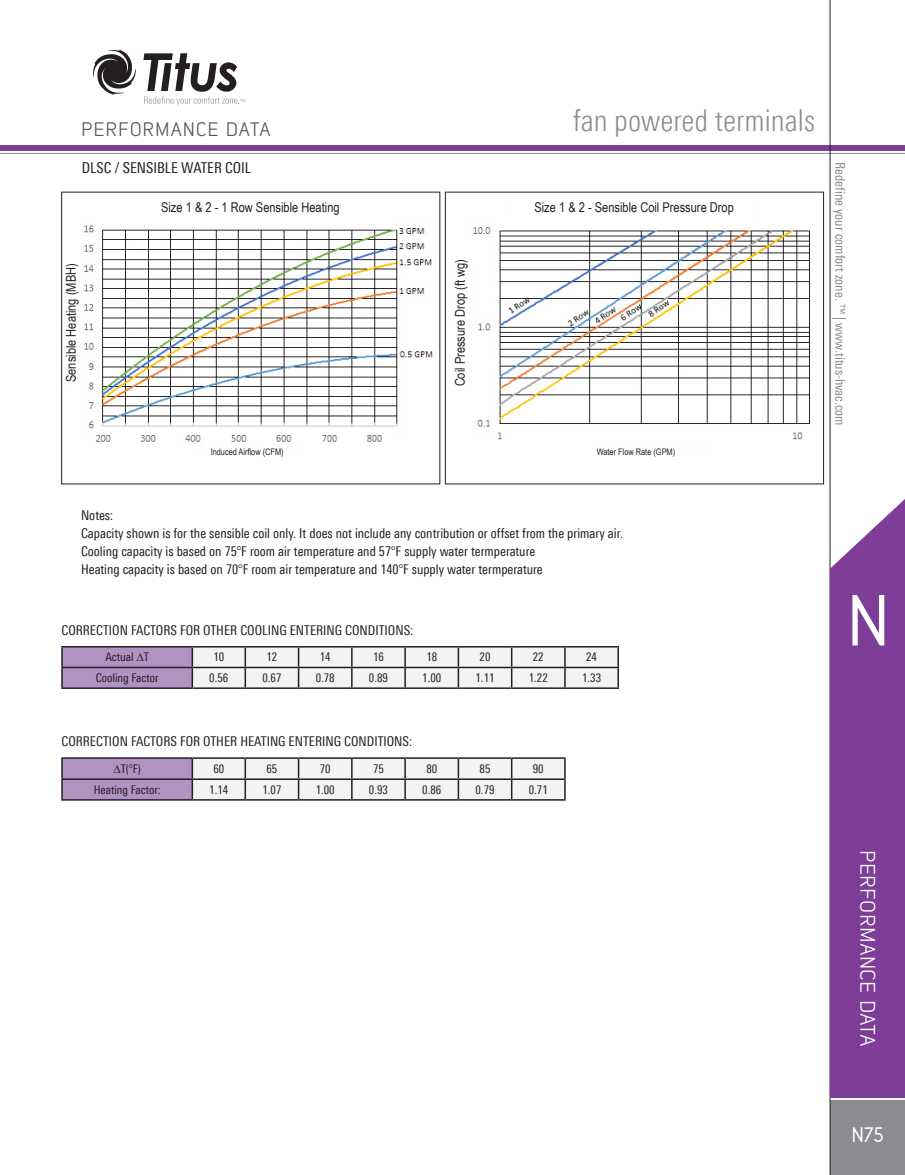
<style>
.page{position:relative;width:905px;height:1175px;background:#fff}
.page>*{position:absolute;margin:0;border:0;box-sizing:border-box;transform-origin:0 0}
.t1{font:500 72px "Lintel";color:#fff}
.t2{font:300 condensed 30px "LT Univers";color:#8a8c8f}
.t3{font:21px "Lintel";letter-spacing:.01em;color:#fff}
.t4{font:500 21px "Lintel";color:#fff}
.t5{font:19.5px "Lintel";letter-spacing:.035em;color:#57585a}
.Heading_4{font:condensed 15px "LT Univers";color:#231f20}
.Figure_Title{font:condensed 13.5px "LT Univers";color:#231f20}
.t6{font:13.5px "Arial Narrow";color:#231f20}
.t7{font:condensed 13.5px "LT Univers";color:#8a8c8f}
.York_catalog_model{font:condensed 12px "LT Univers";color:#231f20}
.Paragraph_Bold{font:condensed 12px "LT Univers";color:#231f20}
.t8{font:9px "Arial Narrow";color:#231f20}
.s1{font-family:"Commercial Pi BT";font-stretch:normal}
</style>
<div class="page">
<img style="left:83px;top:225px;width:350px;height:217px">
<img style="left:472px;top:227px;width:338px;height:213px">
<div style="left:445px;top:192px;width:379px;height:292px;border:1px solid #231f20"></div>
<hr style="left:61px;top:646px;width:131px;height:1px;background:#231f20">
<hr style="left:192px;top:646px;width:53px;height:1px;background:#231f20">
<hr style="left:245px;top:646px;width:53px;height:1px;background:#231f20">
<hr style="left:298px;top:646px;width:54px;height:1px;background:#231f20">
<hr style="left:352px;top:646px;width:53px;height:1px;background:#231f20">
<hr style="left:405px;top:646px;width:53px;height:1px;background:#231f20">
<hr style="left:458px;top:646px;width:53px;height:1px;background:#231f20">
<hr style="left:511px;top:646px;width:54px;height:1px;background:#231f20">
<hr style="left:565px;top:646px;width:54px;height:1px;background:#231f20">
<hr style="left:61px;top:687px;width:131px;height:2px;background:#231f20">
<hr style="left:192px;top:687px;width:53px;height:2px;background:#231f20">
<hr style="left:245px;top:687px;width:53px;height:2px;background:#231f20">
<hr style="left:298px;top:687px;width:54px;height:2px;background:#231f20">
<hr style="left:352px;top:687px;width:53px;height:2px;background:#231f20">
<hr style="left:405px;top:687px;width:53px;height:2px;background:#231f20">
<hr style="left:458px;top:687px;width:53px;height:2px;background:#231f20">
<hr style="left:511px;top:687px;width:54px;height:2px;background:#231f20">
<hr style="left:565px;top:687px;width:54px;height:2px;background:#231f20">
<hr style="left:61px;top:757px;width:131px;height:2px;background:#231f20">
<hr style="left:192px;top:757px;width:53px;height:2px;background:#231f20">
<hr style="left:245px;top:757px;width:53px;height:2px;background:#231f20">
<hr style="left:298px;top:757px;width:54px;height:2px;background:#231f20">
<hr style="left:352px;top:757px;width:53px;height:2px;background:#231f20">
<hr style="left:405px;top:757px;width:53px;height:2px;background:#231f20">
<hr style="left:458px;top:757px;width:53px;height:2px;background:#231f20">
<hr style="left:511px;top:757px;width:54px;height:2px;background:#231f20">
<svg style="left:93px;top:50px;width:43px;height:45px"></svg>
<svg style="left:143px;top:53px;width:102px;height:52px"></svg>
<hr style="left:0;top:153px;width:904px;height:1px;background:#8a8c8f">
<div style="left:0;top:146px;width:904px;height:5px;background:#7e3e98"></div>
<div style="left:830px;top:1100px;width:74px;height:74px;background:#8a8c8f"></div>
<hr style="left:829px;top:0;width:1px;height:1174px;background:#231f20">
<div style="left:830px;top:568px;width:74px;height:529px;background:#7e3e98"></div>
<svg style="left:830px;top:492px;width:74px;height:76px"></svg>
<svg style="left:61px;top:647px;width:558px;height:41px"></svg>
<svg style="left:61px;top:758px;width:504px;height:42px"></svg>
<h3 class="t5" style="left:81px;top:116px;width:191px">PERFORMANCE DATA</h3>
<h2 class="t2" style="left:573px;top:103px;width:244px">fan powered terminals</h2>
<p class="Heading_4" style="left:82px;top:159px;width:171px">DLSC / SENSIBLE WATER COIL</p>
<p class="t6" style="left:61px;top:382px;width:120px;rotate:-90deg">Sensible Heating (MBH)</p>
<p class="t6" style="left:161px;top:197px;width:180px">Size 1 &amp; 2 - 1 Row Sensible Heating</p>
<p class="t6" style="left:450px;top:386px;width:129px;rotate:-90deg">Coil Pressure Drop (ft wg)</p>
<p class="t6" style="left:534px;top:197px;width:201px">Size 1 &amp; 2 - Sensible Coil Pressure Drop</p>
<p class="t7" style="left:848px;top:162px;width:265px;rotate:90deg">Redefine your comfort zone. ™ | www.titus-hvac.com</p>
<p class="t8" style="left:211px;top:445px;width:75px">Induced Airflow (CFM)</p>
<p class="t8" style="left:596px;top:445px;width:80px">Water Flow Rate (GPM)</p>
<p class="Figure_Title" style="left:81px;top:507px;width:34px">Notes:</p>
<p class="Figure_Title" style="left:81px;top:525px;width:543px">Capacity shown is for the sensible coil only. It does not include any contribution or offset from the primary air.</p>
<p class="Figure_Title" style="left:81px;top:543px;width:456px">Cooling capacity is based on 75<span class="s1">B</span>F room air temperature and 57<span class="s1">B</span>F supply water termperature</p>
<p class="Figure_Title" style="left:81px;top:561px;width:463px">Heating capacity is based on 70<span class="s1">B</span>F room air temperature and 140<span class="s1">B</span>F supply water termperature</p>
<p class="Figure_Title" style="left:61px;top:622px;width:353px">CORRECTION FACTORS FOR OTHER COOLING ENTERING CONDITIONS:</p>
<p class="York_catalog_model" style="left:105px;top:650px;width:45px">Actual T</p>
<p class="York_catalog_model" style="left:213px;top:650px;width:12px">10</p>
<p class="York_catalog_model" style="left:266px;top:650px;width:12px">12</p>
<p class="York_catalog_model" style="left:320px;top:650px;width:12px">14</p>
<p class="York_catalog_model" style="left:373px;top:650px;width:12px">16</p>
<p class="York_catalog_model" style="left:426px;top:650px;width:12px">18</p>
<p class="York_catalog_model" style="left:479px;top:650px;width:12px">20</p>
<p class="York_catalog_model" style="left:533px;top:650px;width:12px">22</p>
<p class="York_catalog_model" style="left:586px;top:650px;width:12px">24</p>
<p class="Paragraph_Bold" style="left:96px;top:671px;width:64px">Cooling Factor</p>
<p class="York_catalog_model" style="left:209px;top:671px;width:20px">0.56</p>
<p class="York_catalog_model" style="left:262px;top:671px;width:20px">0.67</p>
<p class="York_catalog_model" style="left:316px;top:671px;width:20px">0.78</p>
<p class="York_catalog_model" style="left:369px;top:671px;width:20px">0.89</p>
<p class="York_catalog_model" style="left:422px;top:671px;width:20px">1.00</p>
<p class="York_catalog_model" style="left:475px;top:671px;width:20px">1.11</p>
<p class="York_catalog_model" style="left:529px;top:671px;width:20px">1.22</p>
<p class="York_catalog_model" style="left:582px;top:671px;width:20px">1.33</p>
<p class="Figure_Title" style="left:61px;top:733px;width:352px">CORRECTION FACTORS FOR OTHER HEATING ENTERING CONDITIONS:</p>
<p class="York_catalog_model" style="left:121px;top:762px;width:22px">T(<span class="s1">B</span>F)</p>
<p class="York_catalog_model" style="left:213px;top:761px;width:12px">60</p>
<p class="York_catalog_model" style="left:266px;top:761px;width:12px">65</p>
<p class="York_catalog_model" style="left:320px;top:761px;width:12px">70</p>
<p class="York_catalog_model" style="left:373px;top:761px;width:12px">75</p>
<p class="York_catalog_model" style="left:426px;top:761px;width:12px">80</p>
<p class="York_catalog_model" style="left:479px;top:761px;width:12px">85</p>
<p class="York_catalog_model" style="left:533px;top:761px;width:12px">90</p>
<p class="Paragraph_Bold" style="left:94px;top:782px;width:68px">Heating Factor:</p>
<p class="York_catalog_model" style="left:209px;top:782px;width:20px">1.14</p>
<p class="York_catalog_model" style="left:262px;top:782px;width:20px">1.07</p>
<p class="York_catalog_model" style="left:316px;top:782px;width:20px">1.00</p>
<p class="York_catalog_model" style="left:369px;top:782px;width:20px">0.93</p>
<p class="York_catalog_model" style="left:422px;top:782px;width:20px">0.86</p>
<p class="York_catalog_model" style="left:475px;top:782px;width:20px">0.79</p>
<p class="York_catalog_model" style="left:529px;top:782px;width:20px">0.71</p>
<h1 class="t1" style="left:848px;top:573px;width:41px">N</h1>
<h3 class="t3" style="left:882px;top:850px;width:198px;rotate:90deg">PERFORMANCE DATA</h3>
<h3 class="t4" style="left:852px;top:1121px;width:33px">N75</h3>
</div>
